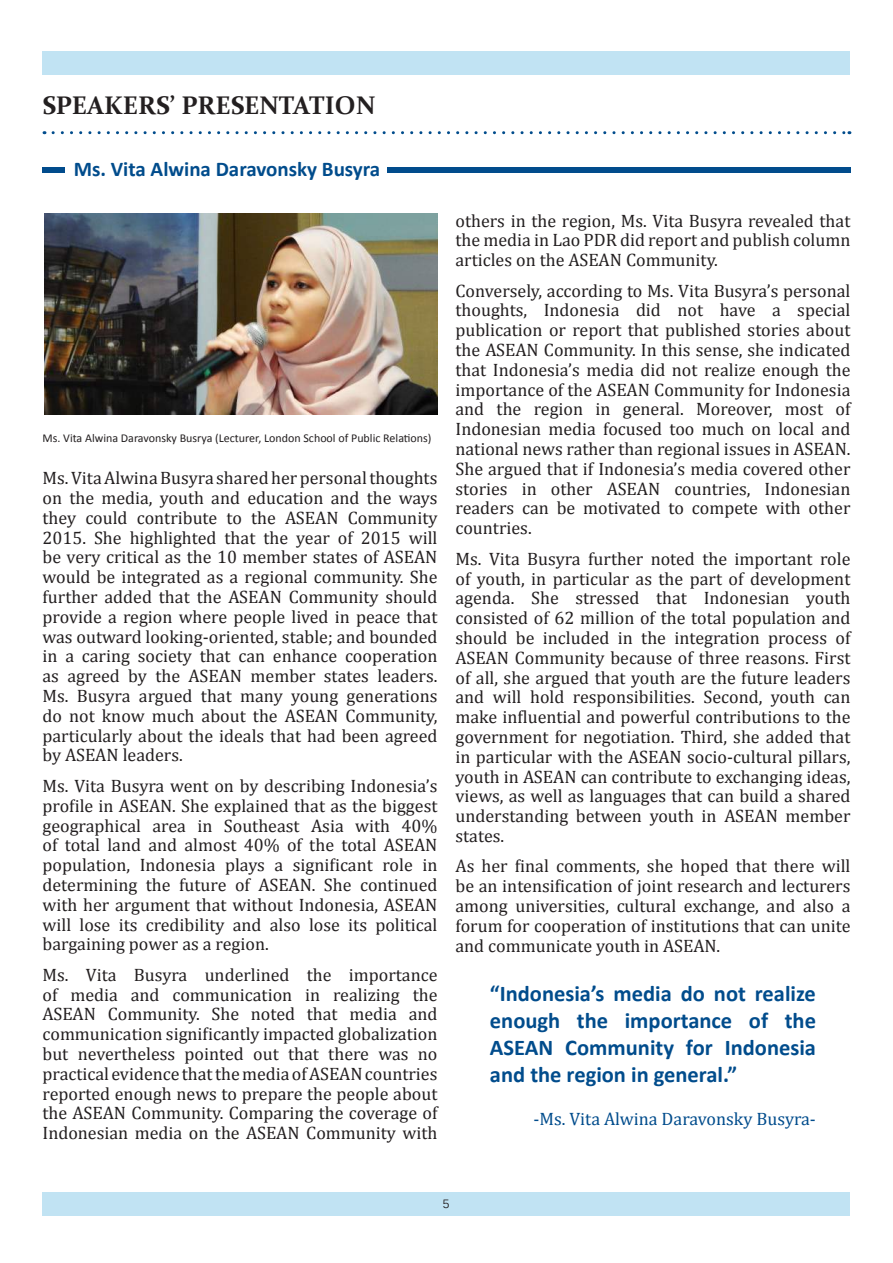
<style>
.page{position:relative;width:893px;height:1263px;background:#fff}
.page>*{position:absolute;margin:0;border:0;box-sizing:border-box;transform-origin:0 0}
.t1{font:700 25.5px "Constantia";color:#231f20}
.t2{font:700 22.5px/27px "Calibri";color:#014c8c;text-align:justify}
.t3{font:700 21px "Calibri";color:#014c8c}
.t4{font:18px/19.8px "Cambria";color:#231f20;text-align:justify}
.t5{font:18px "Cambria";color:#014c8c}
.t6{font:12px "Calibri";color:#231f20}
.t7{font:12px "Kalinga";color:#231f20}
</style>
<div class="page">
<img style="left:44px;top:213px;width:393px;height:202px">
<div style="left:43px;top:1192px;width:807px;height:24px;background:#c1e3f3"></div>
<div style="left:43px;top:51px;width:807px;height:24px;background:#c1e3f3"></div>
<svg style="left:53px;top:131px;width:797px;height:3px"></svg>
<div style="left:387px;top:167px;width:463px;height:6px;background:#014c8c"></div>
<div style="left:43px;top:167px;width:22px;height:5px;background:#014c8c"></div>
<h1 class="t1" style="left:43px;top:88px;width:334px">SPEAKERS’ PRESENTATION</h1>
<p class="t3" style="left:74px;top:155px;width:308px">Ms. Vita Alwina Daravonsky Busyra</p>
<p class="t6" style="left:43px;top:430px;width:391px">Ms. Vita Alwina Daravonsky Busrya (Lecturer, London School of Public Relations)</p>
<p class="t4" style="left:43px;top:468px;width:396px">Ms. Vita Alwina Busyra shared her personal thoughts on the media, youth and education and the ways they could contribute to the ASEAN Community 2015. She highlighted that the year of 2015 will be very critical as the 10 member states of ASEAN would be integrated as a regional community. She further added that the ASEAN Community should provide a region where people lived in peace that was outward looking-oriented, stable; and bounded in a caring society that can enhance cooperation as agreed by the ASEAN member states leaders.<br>Ms. Busyra argued that many young generations do not know much about the ASEAN Community, particularly about the ideals that had been agreed by ASEAN leaders.</p>
<p class="t4" style="left:43px;top:776px;width:396px">Ms. Vita Busyra went on by describing Indonesia’s profile in ASEAN. She explained that as the biggest geographical area in Southeast Asia with 40% of total land and almost 40% of the total ASEAN population, Indonesia plays a significant role in determining the future of ASEAN. She continued with her argument that without Indonesia, ASEAN will lose its credibility and also lose its political bargaining power as a region.</p>
<p class="t4" style="left:43px;top:965px;width:396px">Ms. Vita Busyra underlined the importance of media and communication in realizing the ASEAN Community. She noted that media and communication significantly impacted globalization but nevertheless pointed out that there was no practical evidence that the media of ASEAN countries reported enough news to prepare the people about the ASEAN Community. Comparing the coverage of Indonesian media on the ASEAN Community with</p>
<p class="t4" style="left:455px;top:210px;width:396px">others in the region, Ms. Vita Busyra revealed that the media in Lao PDR did report and publish column articles on the ASEAN Community.</p>
<p class="t4" style="left:455px;top:281px;width:396px">Conversely, according to Ms. Vita Busyra’s personal thoughts, Indonesia did not have a special publication or report that published stories about the ASEAN Community. In this sense, she indicated that Indonesia’s media did not realize enough the importance of the ASEAN Community for Indonesia and the region in general. Moreover, most of Indonesian media focused too much on local and national news rather than regional issues in ASEAN.<br>She argued that if Indonesia’s media covered other stories in other ASEAN countries, Indonesian readers can be motivated to compete with other countries.</p>
<p class="t4" style="left:455px;top:549px;width:396px">Ms. Vita Busyra further noted the important role of youth, in particular as the part of development agenda. She stressed that Indonesian youth consisted of 62 million of the total population and should be included in the integration process of ASEAN Community because of three reasons. First of all, she argued that youth are the future leaders and will hold responsibilities. Second, youth can make influential and powerful contributions to the government for negotiation. Third, she added that in particular with the ASEAN socio-cultural pillars, youth in ASEAN can contribute to exchanging ideas, views, as well as languages that can build a shared understanding between youth in ASEAN member states.</p>
<p class="t4" style="left:455px;top:856px;width:396px">As her final comments, she hoped that there will be an intensification of joint research and lecturers among universities, cultural exchange, and also a forum for cooperation of institutions that can unite and communicate youth in ASEAN.</p>
<p class="t2" style="left:490px;top:980px;width:328px">“Indonesia’s media do not realize enough the importance of the ASEAN Community for Indonesia and the region in general.”</p>
<p class="t5" style="left:533px;top:1108px;width:284px">-Ms. Vita Alwina Daravonsky Busyra-</p>
<p class="t7" style="left:443px;top:1196px;width:8px">5</p>
</div>
